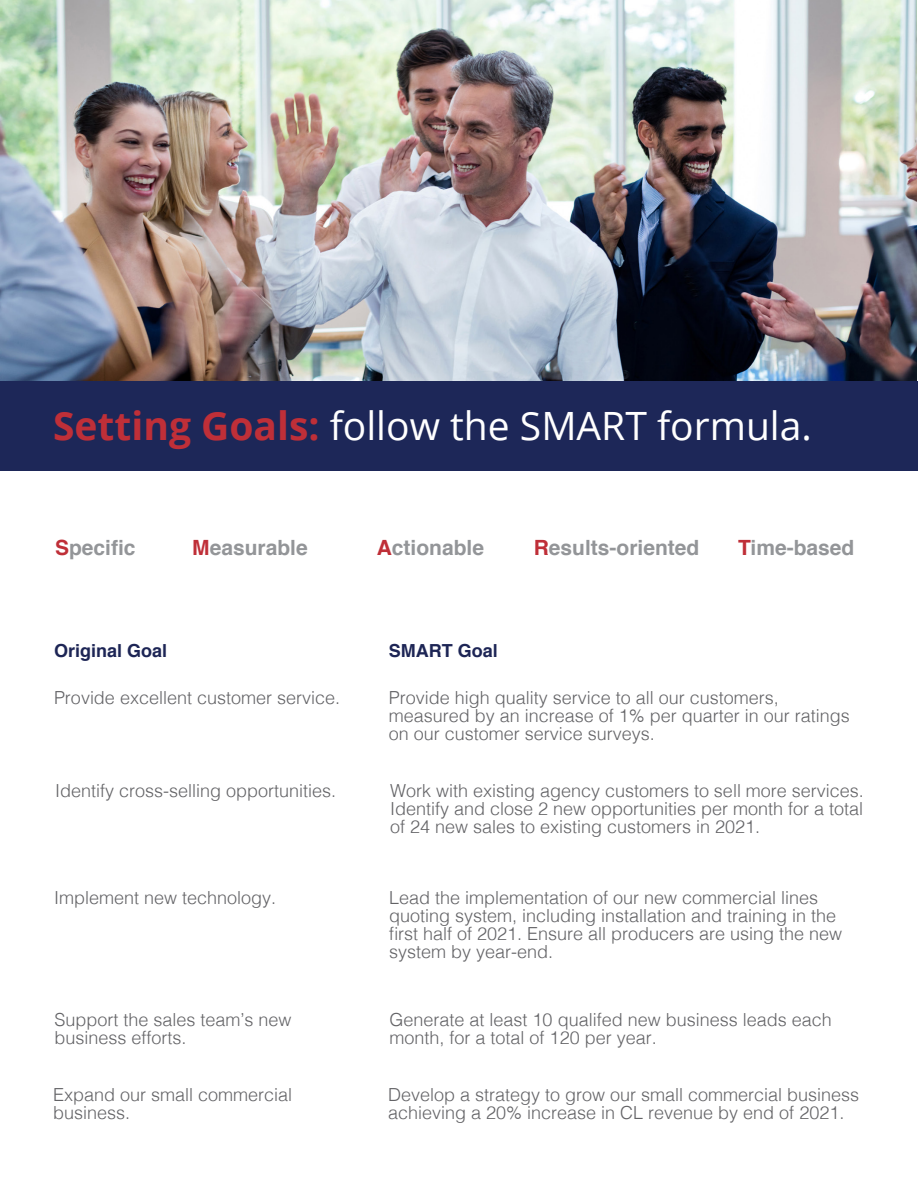
<style>
.page{position:relative;width:918px;height:1188px;background:#fff}
.page>*{position:absolute;margin:0;border:0;box-sizing:border-box;transform-origin:0 0}
.t1{font:39px "Open Sans";color:#fff}
.t2{font:700 21px "Helvetica";color:#939598}
.t3{font:300 18px/18px "Helvetica";color:#636366}
.t4{font:700 18px "Helvetica";color:#1d2555}
.s1{font-weight:700;color:#bf2f38}
.s2{color:#bf2f38}
</style>
<div class="page">
<img style="left:0;top:0;width:917px;height:382px">
<div style="left:0;top:382px;width:918px;height:89px;background:#1d2758"></div>
<p class="t1" style="left:53px;top:399px;width:760px"><span class="s1">Setting Goals:</span> follow the SMART formula.</p>
<p class="t2" style="left:55px;top:531px;width:82px"><span class="s2">S</span>pecific</p>
<p class="t2" style="left:192px;top:531px;width:117px"><span class="s2">M</span>easurable</p>
<p class="t2" style="left:377px;top:531px;width:109px"><span class="s2">A</span>ctionable</p>
<p class="t2" style="left:534px;top:531px;width:167px"><span class="s2">R</span>esults-oriented</p>
<p class="t2" style="left:738px;top:531px;width:118px"><span class="s2">T</span>ime-based</p>
<p class="t4" style="left:54px;top:636px;width:115px">Original Goal</p>
<p class="t3" style="left:54px;top:687px;width:288px">Provide excellent customer service.</p>
<p class="t4" style="left:389px;top:636px;width:111px">SMART Goal</p>
<p class="t3" style="left:389px;top:687px;width:463px">Provide high quality service to all our customers, measured by an increase of 1% per quarter in our ratings on our customer service surveys.</p>
<p class="t3" style="left:55px;top:781px;width:283px">Identify cross-selling opportunities.</p>
<p class="t3" style="left:390px;top:781px;width:475px;text-align:justify">Work with existing agency customers to sell more services.<br>Identify and close 2 new opportunities per month for a total of 24 new sales to existing customers in 2021.</p>
<p class="t3" style="left:54px;top:887px;width:224px">Implement new technology.</p>
<p class="t3" style="left:389px;top:887px;width:455px">Lead the implementation of our new commercial lines quoting system, including installation and training in the first half of 2021. Ensure all producers are using the new system by year-end.</p>
<p class="t3" style="left:55px;top:1010px;width:239px">Support the sales team’s new business efforts.</p>
<p class="t3" style="left:53px;top:1084px;width:241px">Expand our small commercial business.</p>
<p class="t3" style="left:390px;top:1010px;width:444px">Generate at least 10 qualifed new business leads each month, for a total of 120 per year.</p>
<p class="t3" style="left:388px;top:1084px;width:473px">Develop a strategy to grow our small commercial business achieving a 20% increase in CL revenue by end of 2021.</p>
</div>
